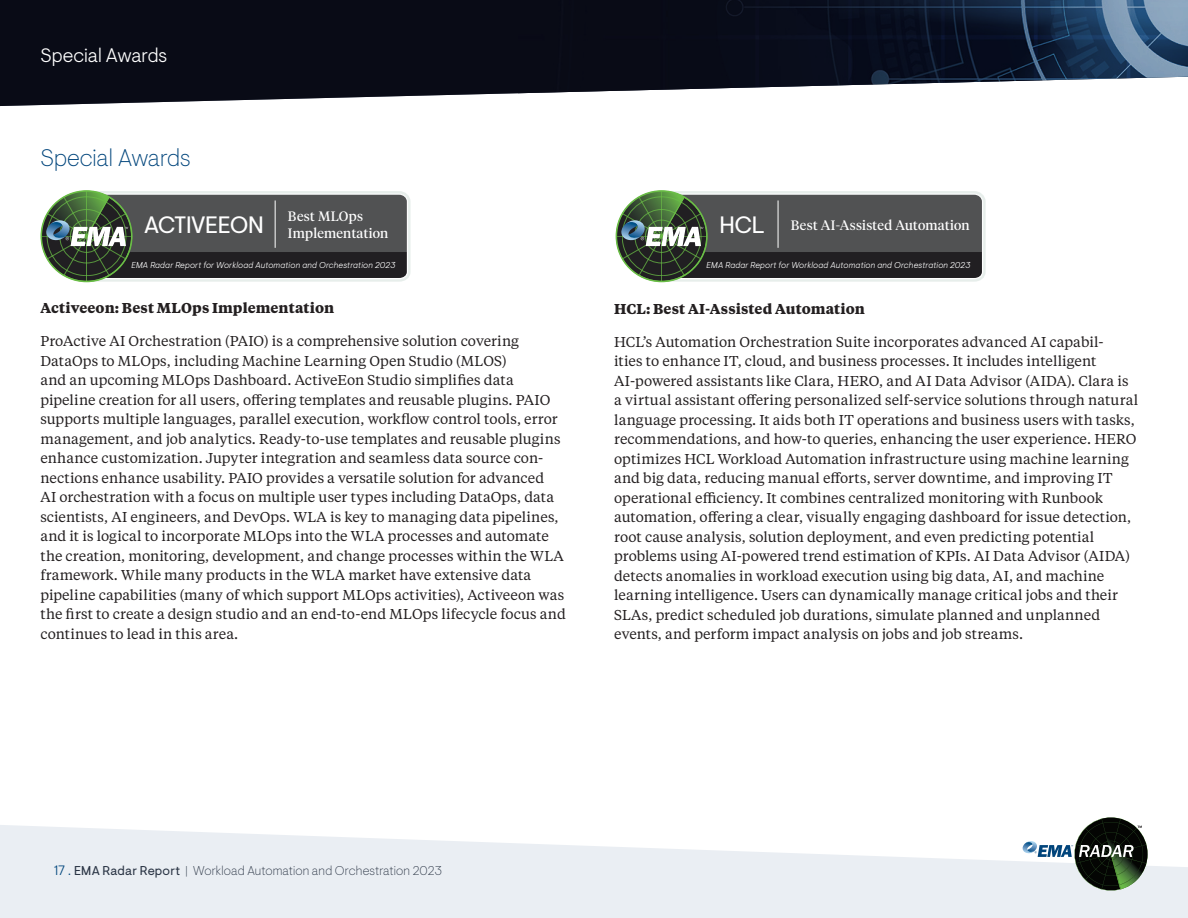
<style>
.page{position:relative;width:1188px;height:918px;background:#fff}
.page>*{position:absolute;margin:0;border:0;box-sizing:border-box;transform-origin:0 0}
.Heading_2{font:200 24px "Visuelt Pro";letter-spacing:-.005em;color:#00457c}
.t1{font:23.55px "Visuelt Pro";letter-spacing:-.02em;color:#fff}
.t2{font:300 19.5px "Visuelt Pro";letter-spacing:-.005em;color:#fff}
.t3{font:14.25px/19.5px "Tiempos Text";letter-spacing:.005em;color:#231f20}
.t4{font:700 14.25px "Tiempos Text";letter-spacing:.005em;color:#231f20}
.t5{font:13.5px/17.1px "Tiempos Headline";letter-spacing:.02em;color:#fff}
.t6{font:200 12.75px "Visuelt Pro";letter-spacing:.01em;color:#2b3545}
.t7{font:italic 300 8.55px "Visuelt Pro";letter-spacing:.02em;color:#fff}
.s1{font-weight:300;font-size:13.5px;color:#00457c}
.s2{font-weight:400}
</style>
<div class="page">
<svg style="left:0;top:0;width:1188px;height:106px;background:#2f3542"></svg>
<svg style="left:0;top:825px;width:1188px;height:93px;fill:#eaeef3"></svg>
<svg style="left:1023px;top:817px;width:125px;height:74px"></svg>
<svg style="left:40px;top:190px;width:371px;height:92px;background:#595e5a"></svg>
<hr style="left:275px;top:200px;width:1px;height:48px;background:#fff">
<svg style="left:615px;top:190px;width:371px;height:92px;background:#595e5a"></svg>
<hr style="left:778px;top:200px;width:1px;height:48px;background:#fff">
<h3 class="t2" style="left:40px;top:44px;width:128px">Special Awards</h3>
<p class="Heading_2" style="left:40px;top:144px;width:152px">Special Awards</p>
<p class="t5" style="left:288px;top:207px;width:102px">Best MLOps<br>Implementation</p>
<p class="t1" style="left:719px;top:211px;width:47px">HCL</p>
<p class="t7" style="left:707px;top:260px;width:265px">EMA Radar Report for Workload Automation and Orchestration 2023</p>
<p class="t1" style="left:144px;top:211px;width:121px">ACTIVEEON</p>
<p class="t7" style="left:131px;top:260px;width:265px">EMA Radar Report for Workload Automation and Orchestration 2023</p>
<p class="t5" style="left:791px;top:216px;width:180px">Best AI-Assisted Automation</p>
<p class="t4" style="left:40px;top:298px;width:295px">Activeeon: Best MLOps Implementation</p>
<p class="t3" style="left:40px;top:331px;width:527px">ProActive AI Orchestration (PAIO) is a comprehensive solution covering DataOps to MLOps, including Machine Learning Open Studio (MLOS)<br>and an upcoming MLOps Dashboard. ActiveEon Studio simplifies data pipeline creation for all users, offering templates and reusable plugins. PAIO supports multiple languages, parallel execution, workflow control tools, error management, and job analytics. Ready-to-use templates and reusable plugins enhance customization. Jupyter integration and seamless data source con&shy;nections enhance usability. PAIO provides a versatile solution for advanced<br>AI orchestration with a focus on multiple user types including DataOps, data scientists, AI engineers, and DevOps. WLA is key to managing data pipelines, and it is logical to incorporate MLOps into the WLA processes and automate the creation, monitoring, development, and change processes within the WLA framework. While many products in the WLA market have extensive data pipeline capabilities (many of which support MLOps activities), Activeeon was the first to create a design studio and an end-to-end MLOps lifecycle focus and continues to lead in this area.</p>
<p class="t4" style="left:614px;top:299px;width:252px">HCL: Best AI-Assisted Automation</p>
<p class="t3" style="left:614px;top:332px;width:526px">HCL’s Automation Orchestration Suite incorporates advanced AI capabil-<br>ities to enhance IT, cloud, and business processes. It includes intelligent AI-powered assistants like Clara, HERO, and AI Data Advisor (AIDA). Clara is a virtual assistant offering personalized self-service solutions through natural language processing. It aids both IT operations and business users with tasks, recommendations, and how-to queries, enhancing the user experience. HERO optimizes HCL Workload Automation infrastructure using machine learning and big data, reducing manual efforts, server downtime, and improving IT operational efficiency. It combines centralized monitoring with Runbook automation, offering a clear, visually engaging dashboard for issue detection, root cause analysis, solution deployment, and even predicting potential problems using AI-powered trend estimation of KPIs. AI Data Advisor (AIDA) detects anomalies in workload execution using big data, AI, and machine learning intelligence. Users can dynamically manage critical jobs and their SLAs, predict scheduled job durations, simulate planned and unplanned events, and perform impact analysis on jobs and job streams.</p>
<p class="t6" style="left:54px;top:863px;width:389px"><span class="s1">17 .</span> <span class="s2">EMA Radar Report</span> | Workload Automation and Orchestration 2023</p>
</div>
